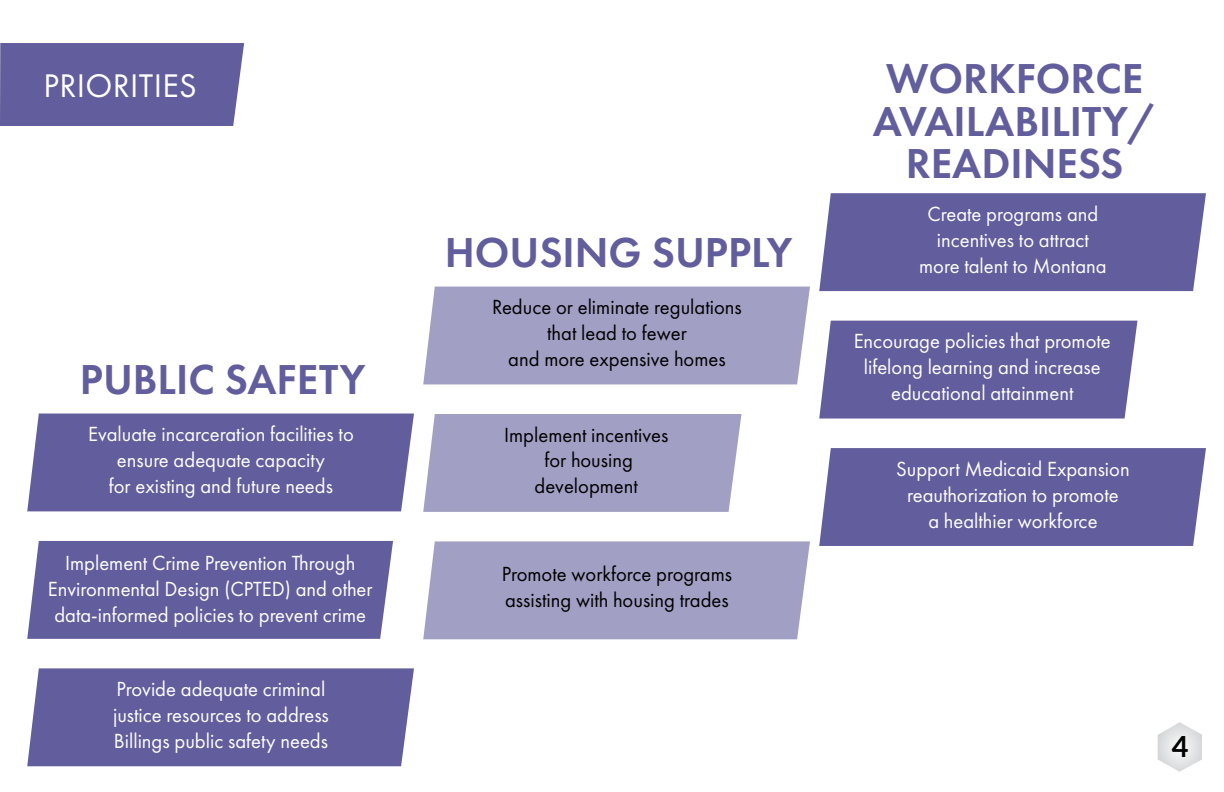
<style>
.page{position:relative;width:1224px;height:792px;background:#fff}
.page>*{position:absolute;margin:0;border:0;box-sizing:border-box;transform-origin:0 0}
.t1{font:600 43.4px/42.4px "Futura PT";color:#625d9c;text-align:center}
.t2{font:34px "Futura PT";letter-spacing:.01em;color:#fff}
.t3{font:700 29px "Aleo";color:#000}
.t4{font:21.2px/26px "Futura PT";color:#fff;text-align:center}
.t5{font:21.2px/26px "Futura PT";color:#000;text-align:center}
</style>
<div class="page">
<div style="left:0;top:43px;width:244px;height:83px;background:#625d9c"></div>
<svg style="left:1158px;top:722px;width:44px;height:50px"></svg>
<div style="left:27px;top:414px;width:387px;height:97px;background:#625d9c"></div>
<div style="left:27px;top:541px;width:366px;height:98px;background:#625d9c"></div>
<div style="left:27px;top:668px;width:387px;height:98px;background:#625d9c"></div>
<div style="left:423px;top:287px;width:387px;height:97px;background:#a19fc4"></div>
<div style="left:423px;top:414px;width:318px;height:98px;background:#a19fc4"></div>
<div style="left:423px;top:541px;width:387px;height:98px;background:#a19fc4"></div>
<div style="left:819px;top:193px;width:387px;height:98px;background:#625d9c"></div>
<div style="left:819px;top:321px;width:318px;height:98px;background:#625d9c"></div>
<div style="left:819px;top:448px;width:387px;height:98px;background:#625d9c"></div>
<h2 class="t2" style="left:44px;top:66px;width:155px">PRIORITIES</h2>
<h1 class="t1" style="left:80px;top:358px;width:287px">PUBLIC SAFETY</h1>
<p class="t4" style="left:88px;top:421px;width:267px">Evaluate incarceration facilities to ensure adequate capacity<br>for existing and future needs</p>
<p class="t4" style="left:48px;top:550px;width:326px">Implement Crime Prevention Through<br>Environmental Design (CPTED) and other data-informed policies to prevent crime</p>
<p class="t4" style="left:113px;top:676px;width:217px;text-align:left">Provide adequate criminal justice resources to address<br>Billings public safety needs</p>
<h1 class="t1" style="left:445px;top:231px;width:349px">HOUSING SUPPLY</h1>
<p class="t5" style="left:492px;top:294px;width:251px">Reduce or eliminate regulations that lead to fewer<br>and more expensive homes</p>
<p class="t5" style="left:504px;top:421px;width:166px">Implement incentives for housing development</p>
<p class="t5" style="left:502px;top:561px;width:232px;text-align:left">Promote workforce programs assisting with housing trades</p>
<h1 class="t1" style="left:873px;top:57px;width:285px">WORKFORCE<br>AVAILABILITY/<br>READINESS</h1>
<p class="t4" style="left:919px;top:201px;width:189px">Create programs and incentives to attract more talent to Montana</p>
<p class="t4" style="left:854px;top:328px;width:259px">Encourage policies that promote lifelong learning and increase educational attainment</p>
<p class="t4" style="left:896px;top:455px;width:235px">Support Medicaid Expansion reauthorization to promote<br>a healthier workforce</p>
<h3 class="t3" style="left:1171px;top:730px;width:18px">4</h3>
</div>
